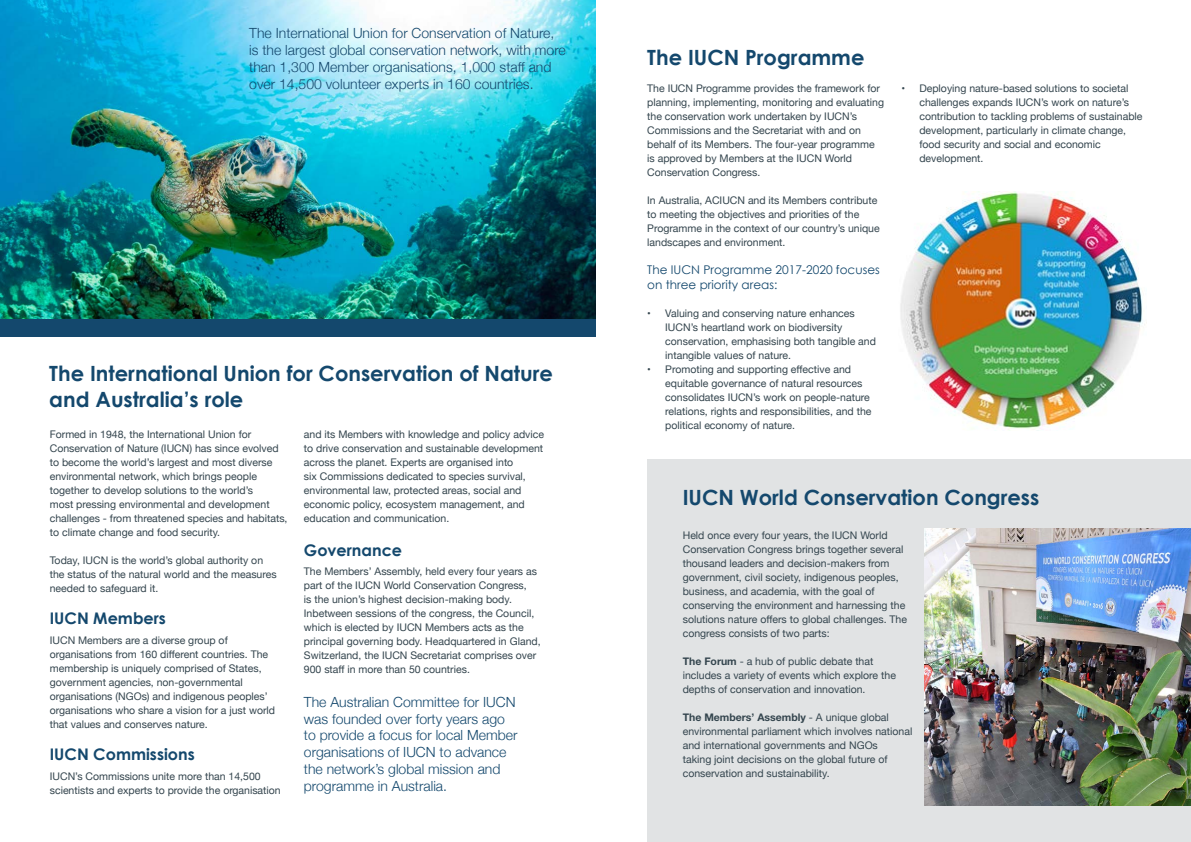
<style>
.page{position:relative;width:1191px;height:842px;background:#fff}
.page>*{position:absolute;margin:0;border:0;box-sizing:border-box;transform-origin:0 0}
.t1{font:700 21px/25.2px "Century Gothic";color:#14486d}
.t2{font:700 16px "Century Gothic";color:#14486d}
.t3{font:300 14px/16.8px "Helvetica Neue";color:#14486d}
.t4{font:12px/14.4px "Century Gothic";color:#14486d}
.t5{font:10.5px/14px "Helvetica Neue";color:#34454e}
.s1{font-family:"Helvetica Neue LT Std";font-weight:700}
</style>
<div class="page">
<div style="left:647px;top:459px;width:544px;height:383px;background:#e1e3e4"></div>
<img style="left:900px;top:192px;width:245px;height:239px">
<img style="left:925px;top:529px;width:266px;height:277px">
<img style="left:0;top:0;width:595px;height:320px">
<div style="left:0;top:320px;width:595px;height:17px;background:#14486d"></div>
<p class="t3" style="left:249px;top:25px;width:318px">The International Union for Conservation of Nature, is the largest global conservation network, with more than 1,300 Member organisations, 1,000 staff and over 14,500 volunteer experts in 160 countries.</p>
<p class="t1" style="left:49px;top:360px;width:505px">The International Union for Conservation of Nature and Australia’s role</p>
<p class="t5" style="left:50px;top:428px;width:239px">Formed in 1948, the International Union for Conservation of Nature (IUCN) has since evolved to become the world’s largest and most diverse environmental network, which brings people together to develop solutions to the world’s<br>most pressing environmental and development challenges - from threatened species and habitats, to climate change and food security.</p>
<p class="t5" style="left:50px;top:554px;width:228px">Today, IUCN is the world’s global authority on the status of the natural world and the measures needed to safeguard it.</p>
<p class="t2" style="left:50px;top:606px;width:118px">IUCN Members</p>
<p class="t5" style="left:50px;top:634px;width:227px">IUCN Members are a diverse group of organisations from 160 different countries. The membership is uniquely comprised of States, government agencies, non-governmental organisations (NGOs) and indigenous peoples’ organisations who share a vision for a just world that values and conserves nature.</p>
<p class="t2" style="left:50px;top:742px;width:146px">IUCN Commissions</p>
<p class="t5" style="left:50px;top:770px;width:232px">IUCN’s Commissions unite more than 14,500 scientists and experts to provide the organisation</p>
<p class="t5" style="left:304px;top:428px;width:242px">and its Members with knowledge and policy advice to drive conservation and sustainable development across the planet. Experts are organised into<br>six Commissions dedicated to species survival, environmental law, protected areas, social and economic policy, ecosystem management, and education and communication.</p>
<p class="t2" style="left:304px;top:538px;width:100px">Governance</p>
<p class="t5" style="left:304px;top:565px;width:238px">The Members’ Assembly, held every four years as part of the IUCN World Conservation Congress,<br>is the union’s highest decision-making body.<br>Inbetween sessions of the congress, the Council, which is elected by IUCN Members acts as the principal governing body. Headquartered in Gland, Switzerland, the IUCN Secretariat comprises over 900 staff in more than 50 countries.</p>
<p class="t3" style="left:304px;top:693px;width:215px">The Australian Committee for IUCN was founded over forty years ago to provide a focus for local Member organisations of IUCN to advance the network’s global mission and programme in Australia.</p>
<p class="t1" style="left:647px;top:43px;width:219px">The IUCN Programme</p>
<p class="t5" style="left:647px;top:81px;width:238px">The IUCN Programme provides the framework for planning, implementing, monitoring and evaluating the conservation work undertaken by IUCN’s Commissions and the Secretariat with and on behalf of its Members. The four-year programme is approved by Members at the IUCN World Conservation Congress.</p>
<p class="t5" style="left:647px;top:193px;width:234px">In Australia, ACIUCN and its Members contribute to meeting the objectives and priorities of the Programme in the context of our country’s unique landscapes and environment.</p>
<p class="t4" style="left:647px;top:263px;width:234px">The IUCN Programme 2017-2020 focuses on three priority areas:</p>
<p class="t5" style="left:665px;top:307px;width:212px;text-indent:-18px">• Valuing and conserving nature enhances IUCN’s heartland work on biodiversity conservation, emphasising both tangible and intangible values of nature.</p>
<p class="t5" style="left:665px;top:363px;width:208px;text-indent:-18px">• Promoting and supporting effective and equitable governance of natural resources consolidates IUCN’s work on people-nature relations, rights and responsibilities, and the political economy of nature.</p>
<p class="t5" style="left:919px;top:81px;width:225px;text-indent:-18px">• Deploying nature-based solutions to societal challenges expands IUCN’s work on nature’s contribution to tackling problems of sustainable development, particularly in climate change, food security and social and economic development.</p>
<p class="t1" style="left:683px;top:484px;width:358px">IUCN World Conservation Congress</p>
<p class="t5" style="left:683px;top:529px;width:226px">Held once every four years, the IUCN World Conservation Congress brings together several thousand leaders and decision-makers from government, civil society, indigenous peoples, business, and academia, with the goal of conserving the environment and harnessing the solutions nature offers to global challenges. The congress consists of two parts:</p>
<p class="t5" style="left:683px;top:655px;width:215px"><span class="s1">The Forum</span> - a hub of public debate that includes a variety of events which explore the depths of conservation and innovation.</p>
<p class="t5" style="left:683px;top:711px;width:231px"><span class="s1">The Members’ Assembly</span> - A unique global environmental parliament which involves national and international governments and NGOs<br>taking joint decisions on the global future of conservation and sustainability.</p>
</div>
